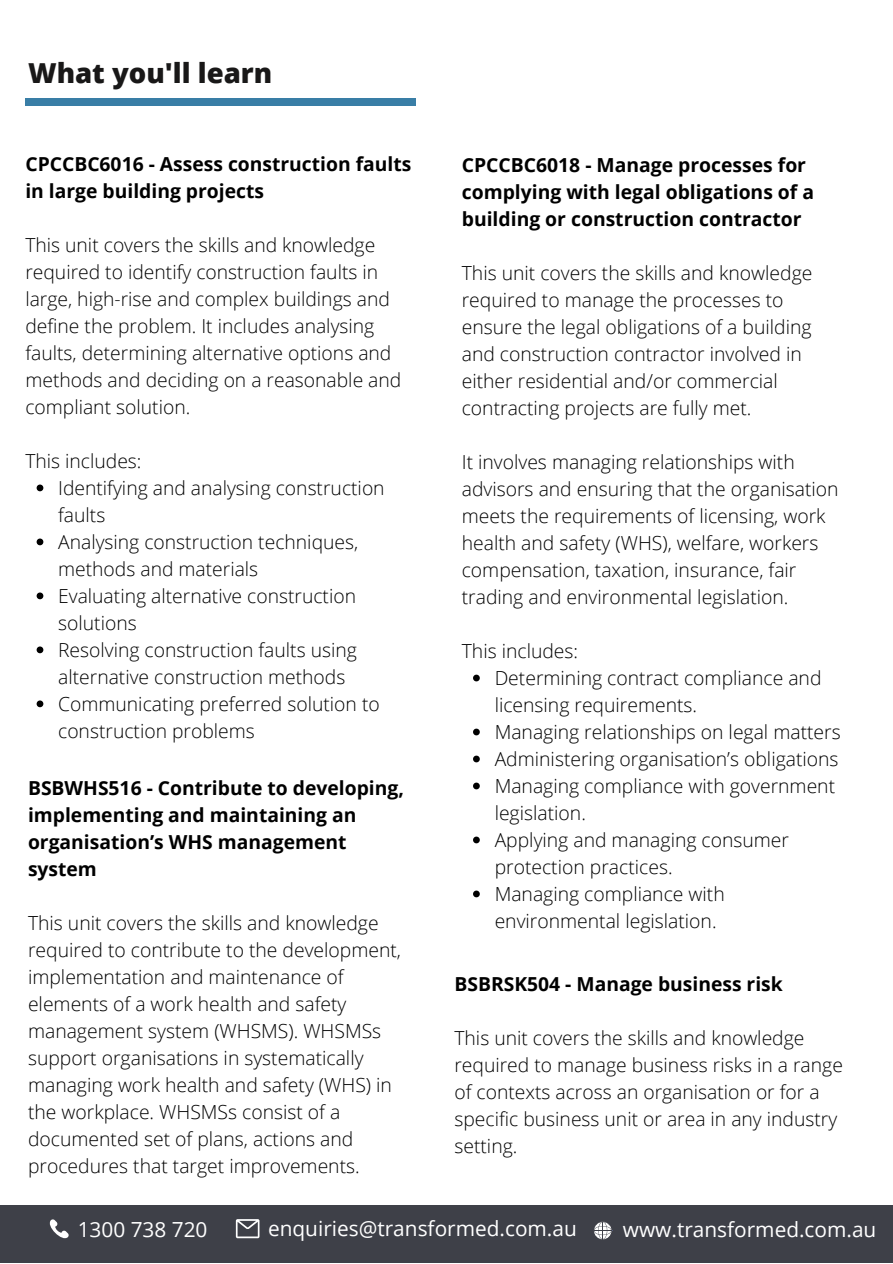
<style>
.page{position:relative;width:893px;height:1264px;background:#fff}
.page>*{position:absolute;margin:0;border:0;box-sizing:border-box;transform-origin:0 0}
.t1{font:800 27.6px "Open Sans";color:#191818}
.t2{font:20.85px "Open Sans";color:#fff}
.t3{font:300 19.35px/27px "Open Sans";color:#000}
.t4{font:700 19.35px/27px "Open Sans";color:#000}
</style>
<div class="page">
<div style="left:0;top:1205px;width:892px;height:57px;background:#3e4048"></div>
<svg style="left:49px;top:1219px;width:20px;height:20px"></svg>
<svg style="left:236px;top:1219px;width:23px;height:19px"></svg>
<svg style="left:594px;top:1221px;width:17px;height:18px"></svg>
<div style="left:25px;top:98px;width:390px;height:8px;background:#397ea6"></div>
<svg style="left:37px;top:484px;width:6px;height:7px"></svg>
<svg style="left:37px;top:538px;width:6px;height:7px"></svg>
<svg style="left:37px;top:592px;width:6px;height:7px"></svg>
<svg style="left:37px;top:646px;width:6px;height:7px"></svg>
<svg style="left:37px;top:700px;width:6px;height:7px"></svg>
<svg style="left:473px;top:674px;width:6px;height:7px"></svg>
<svg style="left:473px;top:728px;width:6px;height:7px"></svg>
<svg style="left:473px;top:755px;width:6px;height:7px"></svg>
<svg style="left:473px;top:782px;width:6px;height:7px"></svg>
<svg style="left:473px;top:836px;width:6px;height:7px"></svg>
<svg style="left:473px;top:890px;width:6px;height:7px"></svg>
<h1 class="t1" style="left:28px;top:54px;width:246px">What you'll learn</h1>
<p class="t4" style="left:25px;top:150px;width:387px">CPCCBC6016 - Assess construction faults in large building projects</p>
<p class="t3" style="left:25px;top:231px;width:377px">This unit covers the skills and knowledge required to identify construction faults in large, high-rise and complex buildings and define the problem. It includes analysing faults, determining alternative options and methods and deciding on a reasonable and compliant solution.</p>
<p class="t3" style="left:25px;top:446px;width:118px">This includes:</p>
<p class="t3" style="left:58px;top:473px;width:328px">Identifying and analysing construction faults<br>Analysing construction techniques, methods and materials<br>Evaluating alternative construction solutions<br>Resolving construction faults using alternative construction methods<br>Communicating preferred solution to construction problems</p>
<p class="t4" style="left:28px;top:774px;width:377px">BSBWHS516 - Contribute to developing, implementing and maintaining an organisation’s WHS management system</p>
<p class="t3" style="left:28px;top:909px;width:374px">This unit covers the skills and knowledge required to contribute to the development, implementation and maintenance of elements of a work health and safety management system (WHSMS). WHSMSs support organisations in systematically managing work health and safety (WHS) in the workplace. WHSMSs consist of a documented set of plans, actions and procedures that target improvements.</p>
<p class="t4" style="left:462px;top:151px;width:354px">CPCCBC6018 - Manage processes for complying with legal obligations of a building or construction contractor</p>
<p class="t3" style="left:462px;top:259px;width:352px">This unit covers the skills and knowledge required to manage the processes to ensure the legal obligations of a building and construction contractor involved in either residential and/or commercial contracting projects are fully met.</p>
<p class="t3" style="left:462px;top:448px;width:378px">It involves managing relationships with advisors and ensuring that the organisation meets the requirements of licensing, work health and safety (WHS), welfare, workers compensation, taxation, insurance, fair trading and environmental legislation.</p>
<p class="t3" style="left:462px;top:636px;width:118px">This includes:</p>
<p class="t3" style="left:494px;top:663px;width:347px">Determining contract compliance and licensing requirements.<br>Managing relationships on legal matters<br>Administering organisation’s obligations<br>Managing compliance with government legislation.<br>Applying and managing consumer protection practices.<br>Managing compliance with environmental legislation.</p>
<p class="t4" style="left:454px;top:969px;width:330px">BSBRSK504 - Manage business risk</p>
<p class="t3" style="left:454px;top:1023px;width:390px">This unit covers the skills and knowledge required to manage business risks in a range of contexts across an organisation or for a specific business unit or area in any industry setting.</p>
<p class="t2" style="left:78px;top:1214px;width:131px">1300 738 720</p>
<p class="t2" style="left:268px;top:1213px;width:310px">enquiries@transformed.com.au</p>
<p class="t2" style="left:622px;top:1214px;width:255px">www.transformed.com.au</p>
</div>
